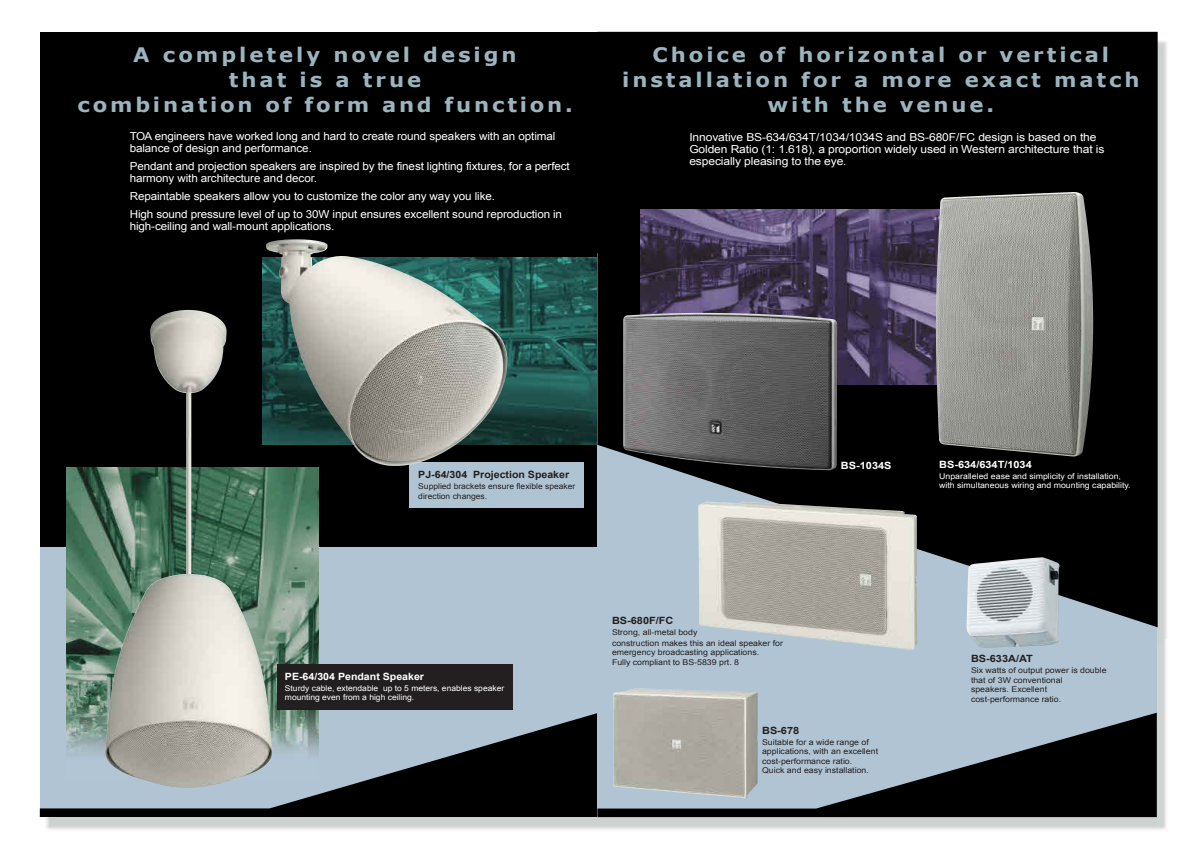
<style>
.page{position:relative;width:1191px;height:842px;background:#fff}
.page>*{position:absolute;margin:0;border:0;box-sizing:border-box;transform-origin:0 0}
.t1{font:700 20px/25px "Verdana";letter-spacing:.135em;color:#9bb4be;text-align:center;scale:1.06 1}
.t2{font:11px/12px "Arial";letter-spacing:-.01em;color:#fff;scale:1.06 1}
.t3{font:11px/12px "Arial";letter-spacing:-.01em;color:#fff;scale:1.1 1}
.t4{font:700 10px "Arial";color:#231f20;scale:1.06 1}
.t5{font:700 10px "Arial";color:#231f20;scale:1.1 1}
.t6{font:700 10px "Arial";color:#fff;scale:1.1 1}
.t7{font:700 10px "Arial";color:#fff;scale:1.06 1}
.t8{font:8px/9.5px "Arial";color:#231f20;scale:1.1 1}
.t9{font:8px/9.5px "Arial";color:#fff;scale:1.1 1}
.t10{font:8px/9.5px "Arial";color:#fff;scale:1.06 1}
.t11{font:8px/9.5px "Arial";color:#231f20;scale:1.06 1}
</style>
<div class="page">
<img style="left:45px;top:39px;width:1122px;height:791px">
<div style="left:40px;top:254px;width:559px;height:563px;background:#b0c4d3"></div>
<div style="left:40px;top:32px;width:559px;height:515px;background:#000"></div>
<img style="left:262px;top:258px;width:335px;height:187px">
<img style="left:67px;top:468px;width:251px;height:245px">
<svg style="left:40px;top:713px;width:557px;height:104px"></svg>
<div style="left:277px;top:664px;width:235px;height:45px;background:#231f20"></div>
<div style="left:409px;top:462px;width:175px;height:45px;background:#afc4d2"></div>
<img style="left:266px;top:239px;width:241px;height:227px">
<img style="left:105px;top:310px;width:167px;height:478px">
<div style="left:597px;top:254px;width:559px;height:563px;background:#b0c4d3"></div>
<svg style="left:597px;top:32px;width:560px;height:595px;background:#151719"></svg>
<img style="left:640px;top:210px;width:296px;height:174px">
<svg style="left:597px;top:713px;width:559px;height:104px"></svg>
<img style="left:698px;top:502px;width:219px;height:148px">
<img style="left:613px;top:688px;width:144px;height:110px">
<img style="left:966px;top:557px;width:93px;height:91px">
<img style="left:936px;top:192px;width:157px;height:264px">
<img style="left:623px;top:313px;width:214px;height:157px">
<h1 class="t1" style="left:78px;top:43px;width:468px">A completely novel design<br>that is a true<br>combination of form and function.</h1>
<p class="t2" style="left:130px;top:131px;width:403px">TOA engineers have worked long and hard to create round speakers with an optimal balance of design and performance.</p>
<p class="t2" style="left:130px;top:161px;width:417px">Pendant and projection speakers are inspired by the finest lighting fixtures, for a perfect harmony with architecture and decor.</p>
<p class="t2" style="left:130px;top:188px;width:409px;line-height:18px">Repaintable speakers allow you to customize the color any way you like.<br>High sound pressure level of up to 30W input ensures excellent sound reproduction in</p>
<p class="t2" style="left:130px;top:221px;width:195px">high-ceiling and wall-mount applications.</p>
<h1 class="t1" style="left:622px;top:44px;width:489px">Choice of horizontal or vertical installation for a more exact match with the venue.</h1>
<p class="t3" style="left:689px;top:132px;width:379px">Innovative BS-634/634T/1034/1034S and BS-680F/FC design is based on the<br>Golden Ratio (1: 1.618), a proportion widely used in Western architecture that is especially pleasing to the eye.</p>
<p class="t4" style="left:418px;top:471px;width:144px">PJ-64/304 Projection Speaker</p>
<p class="t11" style="left:418px;top:482px;width:150px">Supplied brackets ensure flexible speaker direction changes.</p>
<p class="t6" style="left:841px;top:462px;width:48px">BS-1034S</p>
<p class="t7" style="left:285px;top:673px;width:133px">PE-64/304 Pendant Speaker</p>
<p class="t10" style="left:285px;top:684px;width:208px">Sturdy cable, extendable up to 5 meters, enables speaker mounting even from a high ceiling.</p>
<p class="t5" style="left:612px;top:617px;width:57px">BS-680F/FC</p>
<p class="t8" style="left:612px;top:627px;width:157px;line-height:11px">Strong, all-metal body<br>construction makes this an ideal speaker for</p>
<p class="t8" style="left:612px;top:649px;width:135px">emergency broadcasting applications.<br>Fully compliant to BS-5839 prt. 8</p>
<p class="t5" style="left:762px;top:726px;width:35px">BS-678</p>
<p class="t8" style="left:762px;top:738px;width:107px">Suitable for a wide range of applications, with an excellent cost-performance ratio.<br>Quick and easy installation.</p>
<p class="t6" style="left:939px;top:460px;width:86px">BS-634/634T/1034</p>
<p class="t9" style="left:939px;top:472px;width:175px">Unparalleled ease and simplicity of installation, with simultaneous wiring and mounting capability.</p>
<p class="t5" style="left:971px;top:655px;width:58px">BS-633A/AT</p>
<p class="t8" style="left:971px;top:666px;width:125px">Six watts of output power is double that of 3W conventional<br>speakers. Excellent cost-performance ratio.</p>
</div>
